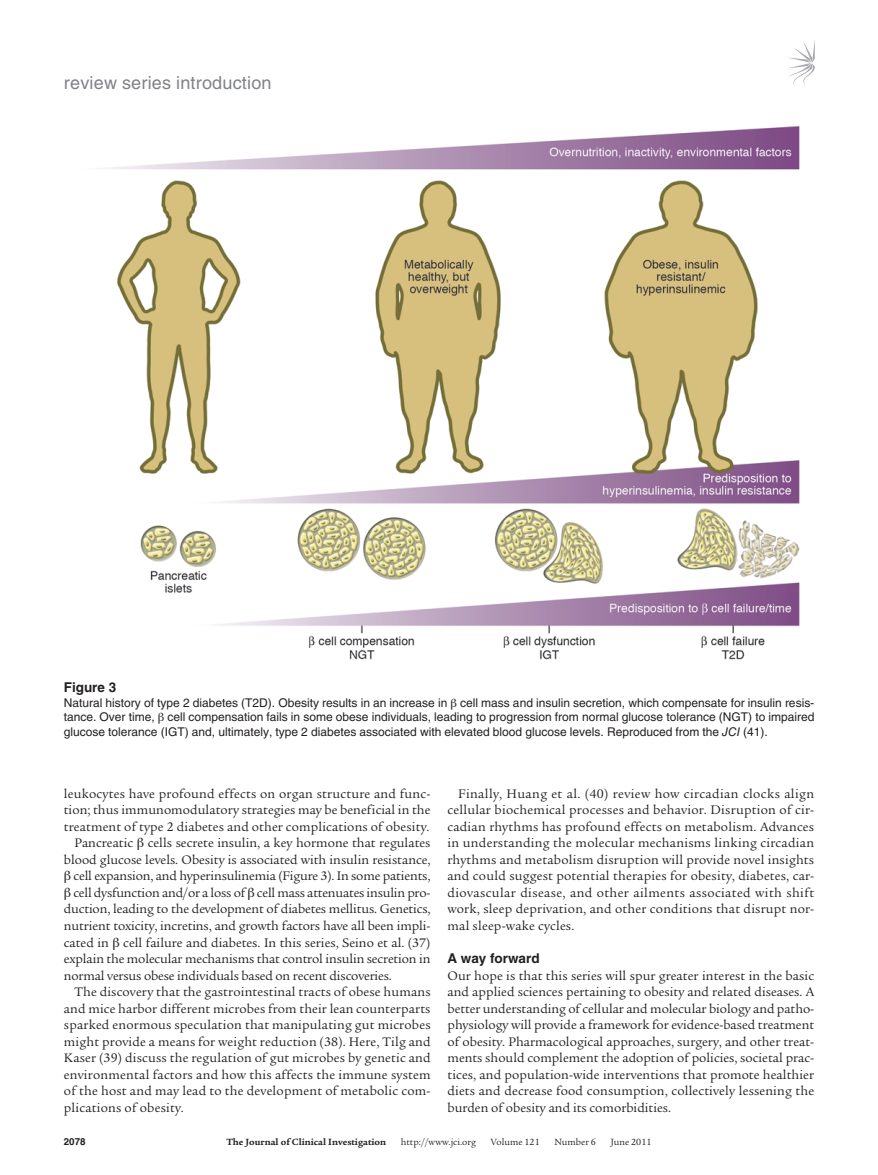
<style>
.page{position:relative;width:878px;height:1175px;background:#fff}
.page>*{position:absolute;margin:0;border:0;box-sizing:border-box;transform-origin:0 0}
.t1{font:18px "Helvetica LT Std";letter-spacing:.01em;color:#808285}
.t2{font:13.5px/16.5px "Legacy Serif Std";letter-spacing:.005em;color:#231f20;text-align:justify}
.t3{font:13.5px "Legacy Serif Std";letter-spacing:-.015em;color:#231f20}
.t4{font:700 13.5px "Helvetica LT Std";color:#231f20}
.t5{font:12px/14.7px "Helvetica LT Std";color:#231f20;text-align:justify}
.t6{font:9.75px "Legacy Serif Std";color:#231f20}
.t7{font:700 9.75px "Legacy Serif Std";color:#231f20}
.t8{font:700 9.75px "Helvetica LT Std";color:#231f20}
.s1{font-style:italic}
</style>
<div class="page">
<svg style="left:788px;top:41px;width:26px;height:44px"></svg>
<img style="left:100px;top:125px;width:700px;height:535px">
<h1 class="t1" style="left:64px;top:73px;width:209px">review series introduction</h1>
<p class="t4" style="left:64px;top:679px;width:54px">Figure 3</p>
<p class="t5" style="left:64px;top:695px;width:752px">Natural history of type 2 diabetes (T2D). Obesity results in an increase in cell mass and insulin secretion, which compensate for insulin resis&shy;tance. Over time, cell compensation fails in some obese individuals, leading to progression from normal glucose tolerance (NGT) to impaired glucose tolerance (IGT) and, ultimately, type 2 diabetes associated with elevated blood glucose levels. Reproduced from the <span class="s1">JCI</span> (41).</p>
<p class="t2" style="left:64px;top:785px;width:368px">leukocytes have profound effects on organ structure and func-</p>
<p class="t2" style="left:64px;top:802px;width:368px">tion; thus immunomodulatory strategies may be beneficial in the</p>
<p class="t2" style="left:64px;top:818px;width:367px">treatment of type 2 diabetes and other complications of obesity.</p>
<p class="t2" style="left:74px;top:835px;width:357px">Pancreatic cells secrete insulin, a key hormone that regulates</p>
<p class="t2" style="left:64px;top:851px;width:368px">blood glucose levels. Obesity is associated with insulin resistance,</p>
<p class="t2" style="left:73px;top:868px;width:358px">cell expansion, and hyperinsulinemia (Figure 3). In some patients,</p>
<p class="t3" style="left:73px;top:885px;width:358px">cell dysfunction and/or a loss of cell mass attenuates insulin pro-</p>
<p class="t2" style="left:64px;top:901px;width:368px">duction, leading to the development of diabetes mellitus. Genetics,</p>
<p class="t2" style="left:64px;top:917px;width:368px">nutrient toxicity, incretins, and growth factors have all been impli-</p>
<p class="t2" style="left:64px;top:934px;width:368px">cated in cell failure and diabetes. In this series, Seino et al. (37)</p>
<p class="t2" style="left:64px;top:950px;width:368px">explain the molecular mechanisms that control insulin secretion in</p>
<p class="t2" style="left:64px;top:967px;width:329px">normal versus obese individuals based on recent discoveries.</p>
<p class="t2" style="left:74px;top:983px;width:357px">The discovery that the gastrointestinal tracts of obese humans</p>
<p class="t2" style="left:64px;top:1000px;width:368px">and mice harbor different microbes from their lean counterparts</p>
<p class="t2" style="left:64px;top:1016px;width:368px">sparked enormous speculation that manipulating gut microbes</p>
<p class="t2" style="left:64px;top:1033px;width:368px">might provide a means for weight reduction (38). Here, Tilg and</p>
<p class="t2" style="left:64px;top:1049px;width:368px">Kaser (39) discuss the regulation of gut microbes by genetic and</p>
<p class="t2" style="left:64px;top:1066px;width:368px">environmental factors and how this affects the immune system</p>
<p class="t2" style="left:64px;top:1082px;width:368px">of the host and may lead to the development of metabolic com-</p>
<p class="t2" style="left:64px;top:1099px;width:122px">plications of obesity.</p>
<p class="t2" style="left:447px;top:785px;width:368px;text-indent:11px">Finally, Huang et al. (40) review how circadian clocks align cellular biochemical processes and behavior. Disruption of cir&shy;cadian rhythms has profound effects on metabolism. Advances in understanding the molecular mechanisms linking circadian rhythms and metabolism disruption will provide novel insights and could suggest potential therapies for obesity, diabetes, car&shy;diovascular disease, and other ailments associated with shift work, sleep deprivation, and other conditions that disrupt nor&shy;mal sleep-wake cycles.</p>
<p class="t4" style="left:447px;top:950px;width:94px">A way forward</p>
<p class="t2" style="left:447px;top:967px;width:368px">Our hope is that this series will spur greater interest in the basic and applied sciences pertaining to obesity and related diseases. A better understanding of cellular and molecular biology and patho&shy;physiology will provide a framework for evidence-based treatment of obesity. Pharmacological approaches, surgery, and other treat&shy;ments should complement the adoption of policies, societal prac&shy;tices, and population-wide interventions that promote healthier diets and decrease food consumption, collectively lessening the burden of obesity and its comorbidities.</p>
<p class="t8" style="left:64px;top:1135px;width:23px">2078</p>
<p class="t7" style="left:226px;top:1135px;width:161px">The Journal of Clinical Investigation</p>
<p class="t6" style="left:401px;top:1136px;width:77px">http://www.jci.org</p>
<p class="t6" style="left:491px;top:1136px;width:50px">Volume 121</p>
<p class="t6" style="left:554px;top:1136px;width:43px">Number 6</p>
<p class="t6" style="left:610px;top:1136px;width:42px">June 2011</p>
</div>
